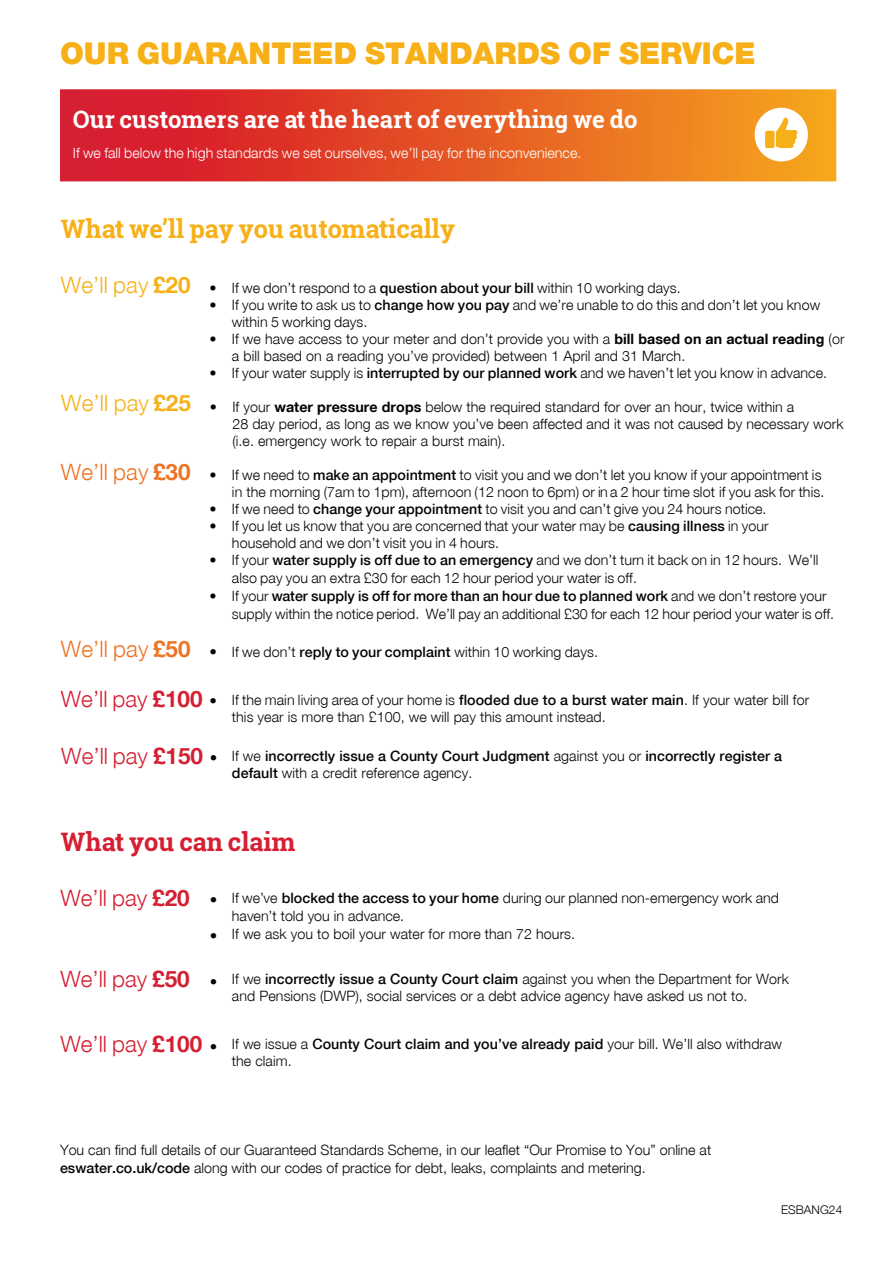
<style>
.page{position:relative;width:893px;height:1263px;background:#fff}
.page>*{position:absolute;margin:0;border:0;box-sizing:border-box;transform-origin:0 0}
.t1{font:30px "Helvetica Neue Black WHAM";color:#f7b018}
.t2{font:700 25.5px "Roboto Slab";color:#f7b018}
.t3{font:700 25.5px "Roboto Slab";color:#d51f32}
.t4{font:700 24px "Roboto Slab";color:#fff}
.t5{font:22.5px "Helvetica Neue Light WHAM";color:#d51f32}
.t6{font:22.5px "Helvetica Neue Light WHAM";letter-spacing:.005em;color:#f7b018}
.t7{font:22.5px "Helvetica Neue Light WHAM";letter-spacing:.005em;color:#ee7323}
.t8{font:15px "Helvetica Neue Light WHAM";color:#040503}
.t9{font:14.25px/17.1px "Helvetica Neue Light WHAM";letter-spacing:.005em;color:#040503}
.t10{font:14.25px "Helvetica Neue Medium WHAM";letter-spacing:.005em;color:#040503}
.t11{font:14.25px "Helvetica Neue Light WHAM";letter-spacing:.005em;color:#fff}
.t12{font:12px "Helvetica Neue Light WHAM";letter-spacing:.005em;color:#040503}
.s1{font-family:"Helvetica Neue Bold WHAM"}
.s2{font-family:"Helvetica Neue Medium WHAM"}
.s3{font-family:"Helvetica Neue Light WHAM"}
.s4{font-size:15px;color:#040503}
.s5{font-size:15px}
</style>
<div class="page">
<svg style="left:60px;top:89px;width:776px;height:92px;background:#e45526"></svg>
<div style="left:755px;top:108px;width:53px;height:53px;background:#fff;border-radius:50%"></div>
<svg style="left:765px;top:117px;width:33px;height:31px"></svg>
<h1 class="t1" style="left:60px;top:35px;width:697px">OUR GUARANTEED STANDARDS OF SERVICE</h1>
<h3 class="t4" style="left:73px;top:103px;width:566px">Our customers are at the heart of everything we do</h3>
<p class="t11" style="left:73px;top:144px;width:510px">If we fall below the high standards we set ourselves, we’ll pay for the inconvenience.</p>
<h2 class="t2" style="left:61px;top:212px;width:396px">What we’ll pay you automatically</h2>
<h3 class="t6" style="left:61px;top:271px;width:131px">We’ll pay <span class="s1">£20</span></h3>
<h3 class="t6" style="left:61px;top:389px;width:131px">We’ll pay <span class="s1">£25</span></h3>
<h3 class="t7" style="left:61px;top:458px;width:131px">We’ll pay <span class="s1">£30</span></h3>
<p class="t9" style="left:209px;top:279px;width:473px">• If we don’t respond to a <span class="s2">question about your bill</span> within 10 working days.</p>
<p class="t9" style="left:232px;top:296px;width:590px;text-indent:-23px">• If you write to ask us to <span class="s2">change how you pay</span> and we’re unable to do this and don’t let you know within 5 working days.</p>
<p class="t9" style="left:232px;top:330px;width:614px;text-indent:-23px">• If we have access to your meter and don’t provide you with a <span class="s1">bill based on an actual reading</span> (or a bill based on a reading you’ve provided) between 1 April and 31 March.</p>
<p class="t9" style="left:209px;top:365px;width:619px">• If your water supply is <span class="s2">interrupted by our planned work</span> and we haven’t let you know in advance.</p>
<p class="t9" style="left:232px;top:398px;width:613px;text-indent:-23px">• If your <span class="s1">water pressure drops</span> below the required standard for over an hour, twice within a<br>28 day period, as long as we know you’ve been affected and it was not caused by necessary work (i.e. emergency work to repair a burst main).</p>
<p class="t9" style="left:209px;top:466px;width:616px;text-align:right">• If we need to <span class="s2">make an appointment</span> to visit you and we don’t let you know if your appointment is in the morning (7am to 1pm), afternoon (12 noon to 6pm) or in a 2 hour time slot if you ask for this.</p>
<p class="t9" style="left:209px;top:500px;width:559px">• If we need to <span class="s2">change your appointment</span> to visit you and can’t give you 24 hours notice.</p>
<p class="t9" style="left:232px;top:517px;width:538px;text-indent:-23px">• If you let us know that you are concerned that your water may be <span class="s2">causing illness</span> in your household and we don’t visit you in 4 hours.</p>
<p class="t9" style="left:232px;top:551px;width:588px;text-indent:-23px">• If your <span class="s2">water supply is off due to an emergency</span> and we don’t turn it back on in 12 hours. We’ll also pay you an extra £30 for each 12 hour period your water is off.</p>
<p class="t10" style="left:209px;top:587px;width:618px"><span class="s3">• If your</span> water supply is off for more than an hour due to planned work <span class="s3">and we don’t restore your</span></p>
<p class="t9" style="left:232px;top:605px;width:604px">supply within the notice period. We’ll pay an additional £30 for each 12 hour period your water is off.</p>
<h3 class="t7" style="left:61px;top:635px;width:131px">We’ll pay <span class="s1">£50</span></h3>
<h3 class="t5" style="left:61px;top:685px;width:158px">We’ll pay <span class="s1">£100</span> <span class="s4">•</span></h3>
<h3 class="t5" style="left:61px;top:742px;width:158px">We’ll pay <span class="s1">£150</span> <span class="s4">•</span></h3>
<p class="t9" style="left:209px;top:643px;width:390px"><span class="s5">•</span> If we don’t <span class="s2">reply to your complaint</span> within 10 working days.</p>
<p class="t9" style="left:232px;top:691px;width:579px">If the main living area of your home is <span class="s2">flooded due to a burst water main</span>. If your water bill for this year is more than £100, we will pay this amount instead.</p>
<p class="t10" style="left:232px;top:747px;width:552px"><span class="s3">If we</span> incorrectly issue a County Court Judgment <span class="s3">against you or</span> incorrectly register a</p>
<p class="t9" style="left:232px;top:764px;width:242px"><span class="s2">default</span> with a credit reference agency.</p>
<h2 class="t3" style="left:61px;top:824px;width:236px">What you can claim</h2>
<h3 class="t5" style="left:60px;top:885px;width:131px">We’ll pay <span class="s1">£20</span></h3>
<p class="t8" style="left:210px;top:891px;width:9px">•</p>
<p class="t8" style="left:210px;top:927px;width:9px">•</p>
<p class="t9" style="left:232px;top:888px;width:549px;line-height:18px">If we’ve <span class="s2">blocked the access to your home</span> during our planned non-emergency work and haven’t told you in advance.</p>
<p class="t9" style="left:232px;top:925px;width:345px">If we ask you to boil your water for more than 72 hours.</p>
<h3 class="t5" style="left:60px;top:965px;width:158px">We’ll pay <span class="s1">£50</span> <span class="s4">•</span></h3>
<h3 class="t5" style="left:60px;top:1030px;width:158px">We’ll pay <span class="s1">£100</span> <span class="s4">•</span></h3>
<p class="t9" style="left:232px;top:970px;width:558px">If we <span class="s2">incorrectly issue a County Court claim</span> against you when the Department for Work and Pensions (DWP), social services or a debt advice agency have asked us not to.</p>
<p class="t9" style="left:232px;top:1035px;width:552px">If we issue a <span class="s2">County Court claim and you’ve already paid</span> your bill. We’ll also withdraw the claim.</p>
<p class="t9" style="left:60px;top:1141px;width:653px">You can find full details of our Guaranteed Standards Scheme, in our leaflet “Our Promise to You” online at <span class="s2">eswater.co.uk/code</span> along with our codes of practice for debt, leaks, complaints and metering.</p>
<p class="t12" style="left:781px;top:1202px;width:63px">ESBANG24</p>
</div>
